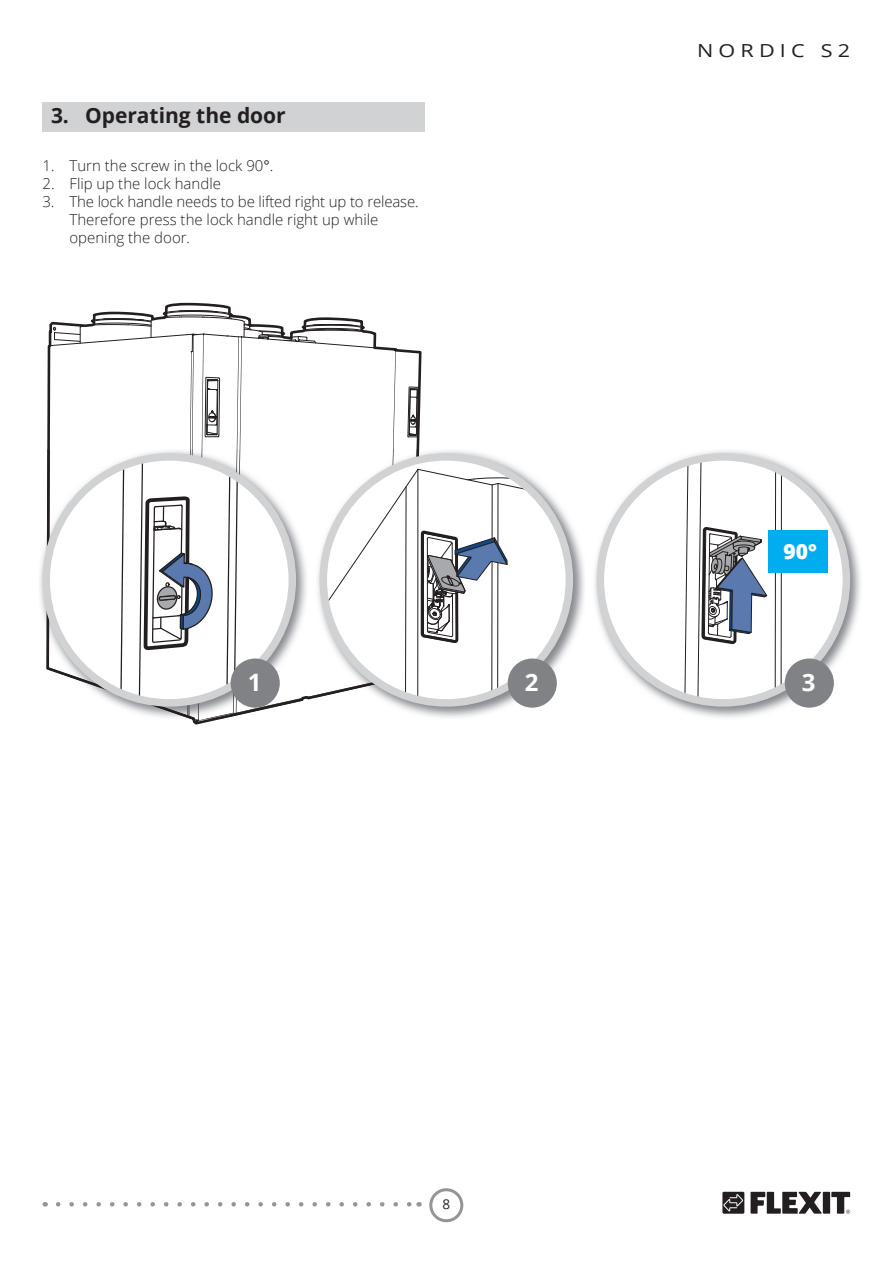
<style>
.page{position:relative;width:893px;height:1263px;background:#fff}
.page>*{position:absolute;margin:0;border:0;box-sizing:border-box;transform-origin:0 0}
.t1{font:700 24px "Open Sans";color:#fff}
.t2{font:700 21px "Open Sans";color:#231f20}
.t3{font:800 21px "Open Sans";color:#fff}
.t4{font:18px "Open Sans";letter-spacing:.24em;color:#231f20;scale:1.2 1}
.t5{font:300 15px/18px "Open Sans";color:#231f20}
.t6{font:13.5px "Open Sans";color:#231f20}
.s1{font-weight:400}
</style>
<div class="page">
<div style="left:429px;top:1188px;width:34px;height:34px;border:3px solid #939598;border-radius:50%"></div>
<svg style="left:58px;top:1202px;width:354px;height:5px"></svg>
<svg style="left:750px;top:1192px;width:100px;height:22px"></svg>
<div style="left:722px;top:1192px;width:22px;height:22px;background:#231f20"></div>
<svg style="left:723px;top:1194px;width:20px;height:17px"></svg>
<div style="left:42px;top:102px;width:383px;height:30px;background:#d1d2d4"></div>
<img style="left:569px;top:522px;width:16px;height:124px">
<img style="left:40px;top:544px;width:6px;height:80px">
<svg style="left:47px;top:302px;width:522px;height:423px"></svg>
<div style="left:42px;top:453px;width:254px;height:254px;border:7px solid #d1d2d4;border-radius:50%"></div>
<div style="left:231px;top:659px;width:49px;height:49px;background:#808285;border-radius:50%"></div>
<div style="left:508px;top:659px;width:49px;height:49px;background:#808285;border-radius:50%"></div>
<img style="left:594px;top:450px;width:267px;height:268px">
<svg style="left:600px;top:457px;width:246px;height:246px"></svg>
<div style="left:596px;top:453px;width:254px;height:254px;border:7px solid #d1d2d4;border-radius:50%"></div>
<div style="left:785px;top:659px;width:49px;height:49px;background:#808285;border-radius:50%"></div>
<div style="left:768px;top:530px;width:59px;height:42px;background:#00aeef"></div>
<h2 class="t2" style="left:51px;top:100px;width:236px">3. Operating the door</h2>
<p class="t5" style="left:42px;top:157px;width:232px">1. Turn the screw in the lock 90<span class="s1">°</span>.</p>
<p class="t5" style="left:42px;top:175px;width:180px">2. Flip up the lock handle</p>
<p class="t5" style="left:69px;top:193px;width:351px;text-indent:-27px">3. The lock handle needs to be lifted right up to release.<br>Therefore press the lock handle right up while opening the door.</p>
<p class="t4" style="left:697px;top:37px;width:129px">NORDIC S2</p>
<h2 class="t3" style="left:783px;top:537px;width:35px">90°</h2>
<h1 class="t1" style="left:248px;top:665px;width:15px">1</h1>
<h1 class="t1" style="left:525px;top:665px;width:15px">2</h1>
<h1 class="t1" style="left:802px;top:665px;width:15px">3</h1>
<p class="t6" style="left:442px;top:1195px;width:9px">8</p>
</div>
